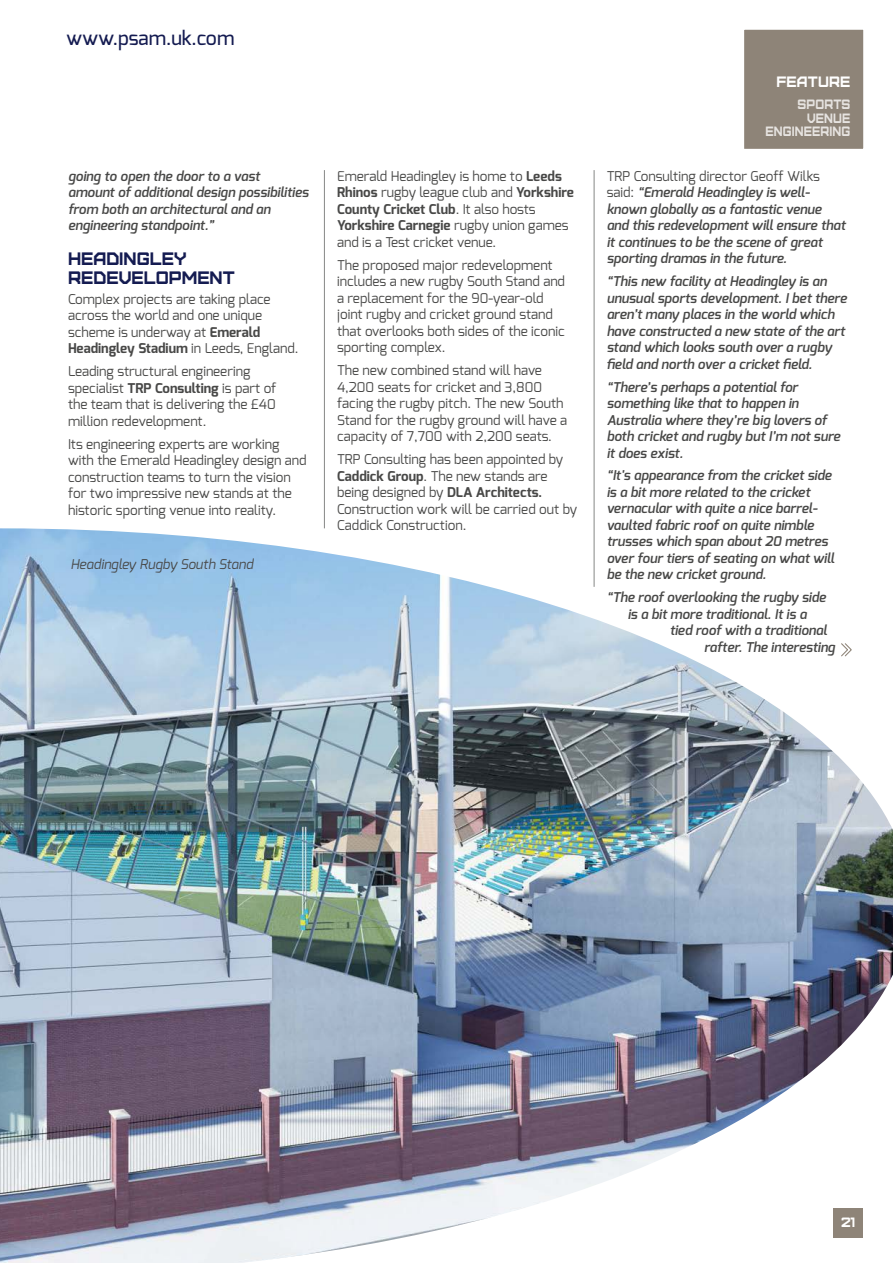
<style>
.page{position:relative;width:893px;height:1263px;background:#fff}
.page>*{position:absolute;margin:0;border:0;box-sizing:border-box;transform-origin:0 0}
.t1{font:500 19.5px "Exo";color:#141b51}
.t2{font:18px/19.5px "Furore";color:#141b51}
.t3{font:15px "Furore";letter-spacing:.01em;color:#fff}
.t4{font:13.5px/16.5px "Exo";color:#484847}
.t5{font:italic 600 13.5px/16.5px "Exo";color:#484847}
.t6{font:italic 13.5px "Exo";color:#484847}
.t7{font:13.5px/13.5px "Furore";letter-spacing:.01em;color:#e6e3e0;text-align:right;scale:.9 1}
.t8{font:13.5px "Furore";color:#fff}
.s1{font-weight:700}
.s2{font-weight:400;font-style:normal}
</style>
<div class="page">
<img style="left:0;top:528px;width:893px;height:735px">
<div style="left:833px;top:1208px;width:30px;height:29px;background:#8e8478"></div>
<div style="left:744px;top:29px;width:120px;height:120px;background:#8e8478"></div>
<hr style="left:324px;top:170px;width:1px;height:358px;background:#868786">
<hr style="left:594px;top:170px;width:1px;height:417px;background:#868786">
<svg style="left:840px;top:642px;width:13px;height:15px"></svg>
<h1 class="t1" style="left:67px;top:26px;width:169px">www.psam.uk.com</h1>
<p class="t5" style="left:68px;top:168px;width:242px">going to open the door to a vast amount of additional design possibilities from both an architectural and an engineering standpoint.”</p>
<h2 class="t2" style="left:68px;top:247px;width:168px">HEADINGLEY<br>REDEVELOPMENT</h2>
<p class="t4" style="left:68px;top:291px;width:232px">Complex projects are taking place across the world and one unique scheme is underway at <span class="s1">Emerald Headingley Stadium</span> in Leeds, England.</p>
<p class="t4" style="left:68px;top:363px;width:210px">Leading structural engineering specialist <span class="s1">TRP Consulting</span> is part of the team that is delivering the £40 million redevelopment.</p>
<p class="t4" style="left:68px;top:436px;width:240px">Its engineering experts are working with the Emerald Headingley design and construction teams to turn the vision for two impressive new stands at the historic sporting venue into reality.</p>
<p class="t6" style="left:71px;top:556px;width:184px">Headingley Rugby South Stand</p>
<p class="t4" style="left:337px;top:168px;width:238px">Emerald Headingley is home to <span class="s1">Leeds Rhinos</span> rugby league club and <span class="s1">Yorkshire County Cricket Club</span>. It also hosts <span class="s1">Yorkshire Carnegie</span> rugby union games and is a Test cricket venue.</p>
<p class="t4" style="left:337px;top:257px;width:229px">The proposed major redevelopment includes a new rugby South Stand and a replacement for the 90-year-old joint rugby and cricket ground stand that overlooks both sides of the iconic sporting complex.</p>
<p class="t4" style="left:337px;top:362px;width:232px">The new combined stand will have 4,200 seats for cricket and 3,800 facing the rugby pitch. The new South Stand for the rugby ground will have a capacity of 7,700 with 2,200 seats.</p>
<p class="t4" style="left:337px;top:451px;width:242px">TRP Consulting has been appointed by <span class="s1">Caddick Group</span>. The new stands are being designed by <span class="s1">DLA Architects.<br></span>Construction work will be carried out by Caddick Construction.</p>
<p class="t3" style="left:776px;top:72px;width:76px">FEATURE</p>
<p class="t7" style="left:765px;top:97px;width:96px">SPORTS<br>VENUE<br>ENGINEERING</p>
<p class="t5" style="left:607px;top:168px;width:240px"><span class="s2">TRP Consulting director Geoff Wilks said:</span> “Emerald Headingley is well&shy;known globally as a fantastic venue and this redevelopment will ensure that it continues to be the scene of great sporting dramas in the future.</p>
<p class="t5" style="left:607px;top:273px;width:242px">“This new facility at Headingley is an unusual sports development. I bet there aren’t many places in the world which have constructed a new state of the art stand which looks south over a rugby field and north over a cricket field.</p>
<p class="t5" style="left:607px;top:378px;width:235px">“There’s perhaps a potential for something like that to happen in<br>Australia where they’re big lovers of both cricket and rugby but I’m not sure it does exist.</p>
<p class="t5" style="left:607px;top:467px;width:229px">“It's appearance from the cricket side is a bit more related to the cricket vernacular with quite a nice barrel&shy;vaulted fabric roof on quite nimble trusses which span about 20 metres over four tiers of seating on what will be the new cricket ground.</p>
<p class="t5" style="left:607px;top:589px;width:221px;text-align:center">“The roof overlooking the rugby side is a bit more traditional. It is a</p>
<p class="t5" style="left:704px;top:622px;width:132px;text-indent:-35px">tied roof with a traditional rafter. The interesting</p>
<p class="t8" style="left:841px;top:1214px;width:15px">21</p>
</div>
